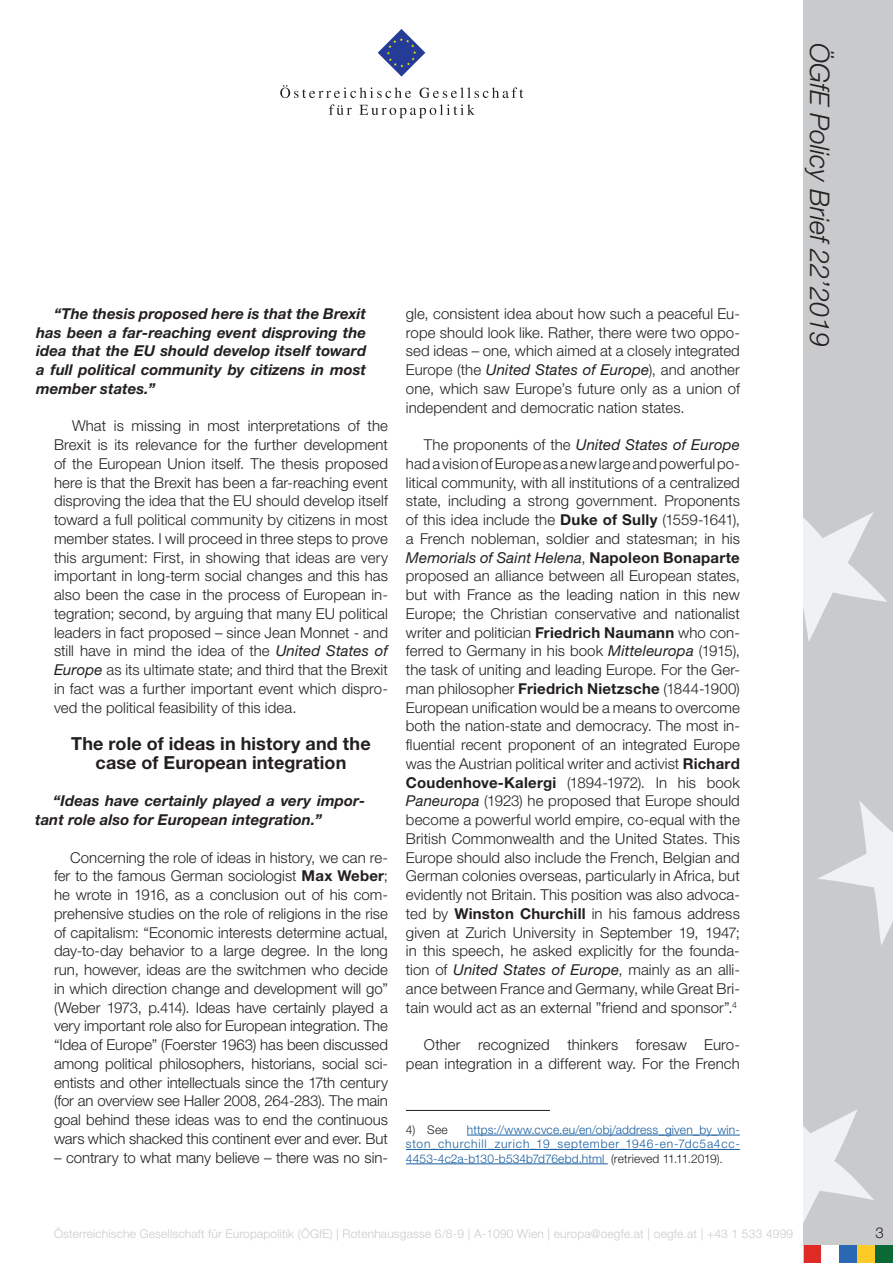
<style>
.page{position:relative;width:893px;height:1263px;background:#fff}
.page>*{position:absolute;margin:0;border:0;box-sizing:border-box;transform-origin:0 0}
.t1{font:italic 300 27px "Helvetica Neue LT Std";color:#231f20}
.Zwischenüberschrift{font:700 18px/18.8px "Helvetica Neue LT Std";letter-spacing:.005em;color:#231f20;text-align:center}
.Standard_Paragraph{font:300 15px/18.8px "Helvetica Neue LT Std";letter-spacing:.005em;color:#231f20;text-align:justify}
.Standard_Paragraph-2{font:italic 700 15px/18.8px "Helvetica Neue LT Std";letter-spacing:.005em;color:#231f20;text-align:justify}
.Footnotes{font:300 12px/14.4px "Helvetica Neue LT Std";letter-spacing:.01em;color:#175d9e;text-align:justify}
.t2{font:300 12px "Helvetica Neue LT Std";letter-spacing:.015em;color:#c9cacc}
.Footnotes-2{font:300 12px "Helvetica Neue LT Std";color:#231f20}
.s1{font-weight:400;font-style:italic}
.s2{font-weight:700}
.s3{color:#231f20}
</style>
<div class="page">
<div style="left:804px;top:0;width:89px;height:1263px;background:#c9cacc"></div>
<svg style="left:804px;top:512px;width:83px;height:130px"></svg>
<svg style="left:818px;top:801px;width:75px;height:144px"></svg>
<svg style="left:804px;top:1110px;width:70px;height:111px"></svg>
<svg style="left:378px;top:29px;width:47px;height:48px"></svg>
<svg style="left:280px;top:85px;width:131px;height:13px"></svg>
<svg style="left:420px;top:87px;width:103px;height:11px"></svg>
<svg style="left:329px;top:104px;width:23px;height:11px"></svg>
<svg style="left:359px;top:104px;width:116px;height:14px"></svg>
<div style="left:857px;top:1245px;width:18px;height:18px;background:#fecb26"></div>
<div style="left:839px;top:1245px;width:18px;height:18px;background:#2b68b3"></div>
<div style="left:804px;top:1245px;width:17px;height:18px;background:#de2b26"></div>
<div style="left:875px;top:1245px;width:18px;height:18px;background:#0b6936"></div>
<div style="left:821px;top:1245px;width:18px;height:18px;background:#fff"></div>
<hr style="left:406px;top:1110px;width:144px;height:1px;background:#231f20">
<hr style="left:467px;top:1135px;width:273px;height:1px;background:#175d9e">
<hr style="left:406px;top:1149px;width:334px;height:1px;background:#175d9e">
<hr style="left:406px;top:1163px;width:202px;height:1px;background:#175d9e">
<p class="Standard_Paragraph-2" style="left:36px;top:304px;width:332px;text-indent:18px">“The thesis proposed here is that the Brexit has been a far-reaching event disproving the idea that the EU should develop itself toward a full political community by citizens in most member states.”</p>
<p class="Standard_Paragraph" style="left:54px;top:416px;width:335px;text-indent:18px">What is missing in most interpretations of the Brexit is its relevance for the further development of the European Union itself. The thesis proposed here is that the Brexit has been a far-reaching event disproving the idea that the EU should develop itself toward a full political community by citizens in most member states. I will proceed in three steps to prove this argument: First, in showing that ideas are very important in long-term social changes and this has also been the case in the process of European in&shy;tegration; second, by arguing that many EU political leaders in fact proposed – since Jean Monnet - and still have in mind the idea of the <span class="s1">United States of Europe</span> as its ultimate state; and third that the Brexit in fact was a further important event which dispro&shy;ved the political feasibility of this idea.</p>
<p class="Zwischenüberschrift" style="left:71px;top:734px;width:301px">The role of ideas in history and the case of European integration</p>
<p class="Standard_Paragraph-2" style="left:35px;top:791px;width:332px;text-indent:18px">“Ideas have certainly played a very impor&shy;tant role also for European integration.”</p>
<p class="Standard_Paragraph" style="left:54px;top:847px;width:335px;text-indent:16px">Concerning the role of ideas in history, we can re&shy;fer to the famous German sociologist <span class="s2">Max Weber</span>; he wrote in 1916, as a conclusion out of his com&shy;prehensive studies on the role of religions in the rise of capitalism: “Economic interests determine actual, day-to-day behavior to a large degree. In the long run, however, ideas are the switchmen who decide in which direction change and development will go” (Weber 1973, p.414). Ideas have certainly played a very important role also for European integration. The “Idea of Europe” (Foerster 1963) has been discussed among political philosophers, historians, social sci&shy;entists and other intellectuals since the 17th century (for an overview see Haller 2008, 264-283). The main goal behind these ideas was to end the continuous wars which shacked this continent ever and ever. But</p>
<p class="Standard_Paragraph" style="left:54px;top:1147px;width:335px">– contrary to what many believe – there was no sin-</p>
<p class="Standard_Paragraph" style="left:406px;top:304px;width:335px">gle, consistent idea about how such a peaceful Eu&shy;rope should look like. Rather, there were two oppo&shy;sed ideas – one, which aimed at a closely integrated Europe (the <span class="s1">United States of Europe</span>), and another one, which saw Europe’s future only as a union of independent and democratic nation states.</p>
<p class="Standard_Paragraph" style="left:406px;top:435px;width:335px;text-indent:18px">The proponents of the <span class="s1">United States of Europe </span>had a vision of Europe as a new large and powerful po&shy;litical community, with all institutions of a centralized state, including a strong government. Proponents of this idea include the <span class="s2">Duke of Sully</span> (1559-1641), a French nobleman, soldier and statesman; in his <span class="s1">Memorials of Saint Helena</span>, <span class="s2">Napoleon Bonaparte </span>proposed an alliance between all European states, but with France as the leading nation in this new Europe; the Christian conservative and nationalist writer and politician <span class="s2">Friedrich Naumann</span> who con&shy;ferred to Germany in his book <span class="s1">Mitteleuropa</span> (1915), the task of uniting and leading Europe. For the Ger&shy;man philosopher <span class="s2">Friedrich Nietzsche</span> (1844-1900)<br>European unification would be a means to overcome both the nation-state and democracy. The most in&shy;fluential recent proponent of an integrated Europe was the Austrian political writer and activist <span class="s2">Richard Coudenhove-Kalergi</span> (1894-1972). In his book <span class="s1">Paneuropa</span> (1923) he proposed that Europe should become a powerful world empire, co-equal with the British Commonwealth and the United States. This Europe should also include the French, Belgian and German colonies overseas, particularly in Africa, but evidently not Britain. This position was also advoca&shy;ted by <span class="s2">Winston Churchill</span> in his famous address given at Zurich University in September 19, 1947; in this speech, he asked explicitly for the founda&shy;tion of <span class="s1">United States of Europe</span>, mainly as an alli&shy;ance between France and Germany, while Great Bri&shy;tain would act as an external ”friend and sponsor”.<sup>4</sup></p>
<p class="Standard_Paragraph" style="left:406px;top:1035px;width:335px;text-align:right">Other recognized thinkers foresaw Euro&shy;pean integration in a different way. For the French</p>
<p class="Footnotes-2" style="left:406px;top:1122px;width:43px">4) See</p>
<p class="Footnotes" style="left:406px;top:1122px;width:335px;text-indent:61px">https://www.cvce.eu/en/obj/address_given_by_win&shy;ston_churchill_zurich_19_september_1946-en-7dc5a4cc-4453-4c2a-b130-b534b7d76ebd.html <span class="s3">(retrieved 11.11.2019).</span></p>
<h1 class="t1" style="left:836px;top:43px;width:305px;rotate:90deg">ÖGfE Policy Brief 22’2019</h1>
<p class="t2" style="left:54px;top:1226px;width:741px">Österreichische Gesellschaft für Europapolitik (ÖGfE) | Rotenhausgasse 6/8-9 | A-1090 Wien | europa@oegfe.at | oegfe.at | +43 1 533 4999</p>
<p class="Standard_Paragraph" style="left:875px;top:1222px;width:10px">3</p>
</div>
